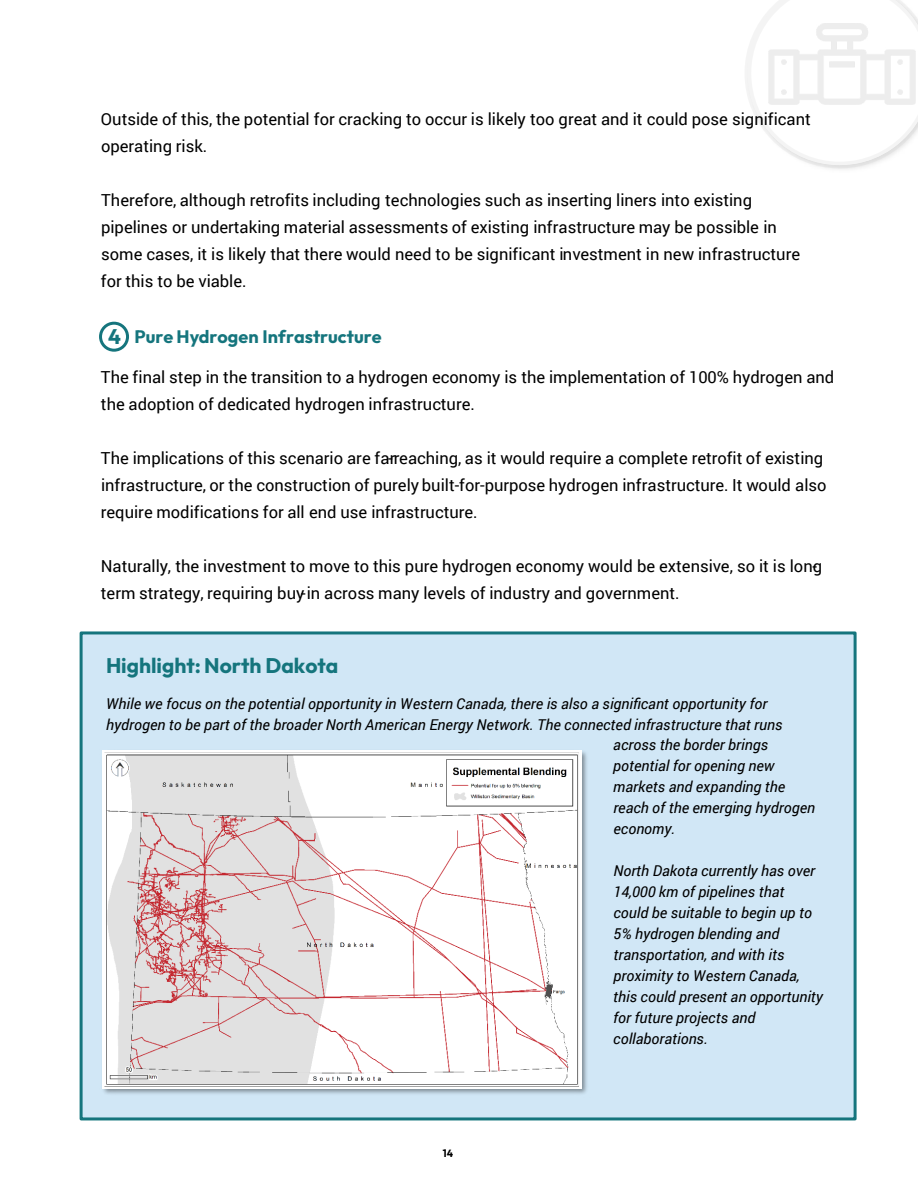
<style>
.page{position:relative;width:918px;height:1188px;background:#fff}
.page>*{position:absolute;margin:0;border:0;box-sizing:border-box;transform-origin:0 0}
.t1{font:700 21px "Outfit";letter-spacing:-.005em;color:#15757d}
.t2{font:700 18px "Outfit";color:#15757d}
.t3{font:16.5px/27px "Roboto";color:#000}
.t4{font:italic 15px/21px "Roboto";color:#000}
.t5{font:700 10.5px "Outfit";color:#000}
.s1{font-size:21px}
</style>
<div class="page">
<svg style="left:745px;top:11px;width:173px;height:157px"></svg>
<img style="left:769px;top:0;width:146px;height:143px">
<div style="left:99px;top:322px;width:30px;height:30px;border:3px solid #15757d;border-radius:50%"></div>
<div style="left:80px;top:631px;width:777px;height:489px;background:#d1e7f6;border:3px solid #15757d"></div>
<img style="left:103px;top:750px;width:484px;height:344px">
<img style="left:102px;top:750px;width:479px;height:339px">
<p class="t3" style="left:101px;top:105px;width:711px">Outside of this, the potential for cracking to occur is likely too great and it could pose significant operating risk.</p>
<p class="t3" style="left:101px;top:186px;width:701px">Therefore, although retrofits including technologies such as inserting liners into existing pipelines or undertaking material assessments of existing infrastructure may be possible in some cases, it is likely that there would need to be significant investment in new infrastructure for this to be viable.</p>
<p class="t2" style="left:108px;top:327px;width:275px"><span class="s1">4</span> Pure Hydrogen Infrastructure</p>
<p class="t3" style="left:101px;top:363px;width:735px">The final step in the transition to a hydrogen economy is the implementation of 100% hydrogen and the adoption of dedicated hydrogen infrastructure.</p>
<p class="t3" style="left:101px;top:444px;width:727px">The implications of this scenario are far-reaching, as it would require a complete retrofit of existing infrastructure, or the construction of purely built-for-purpose hydrogen infrastructure. It would also require modifications for all end use infrastructure.</p>
<p class="t3" style="left:101px;top:552px;width:723px">Naturally, the investment to move to this pure hydrogen economy would be extensive, so it is lon-g term strategy, requiring buy-in across many levels of industry and government.</p>
<p class="t1" style="left:106px;top:654px;width:234px">Highlight: North Dakota</p>
<p class="t4" style="left:106px;top:692px;width:663px">While we focus on the potential opportunity in Western Canada, there is also a significant opportunity for</p>
<p class="t4" style="left:106px;top:713px;width:678px">hydrogen to be part of the broader North American Energy Network. The connected infrastructure that runs</p>
<p class="t4" style="left:613px;top:734px;width:156px">across the border brings</p>
<p class="t4" style="left:613px;top:755px;width:163px">potential for opening new</p>
<p class="t4" style="left:613px;top:776px;width:173px">markets and expanding the</p>
<p class="t4" style="left:613px;top:797px;width:203px">reach of the emerging hydrogen</p>
<p class="t4" style="left:613px;top:818px;width:64px">economy.</p>
<p class="t4" style="left:613px;top:860px;width:211px">North Dakota currently has over<br>14,000 km of pipelines that<br>could be suitable to begin up to<br>5% hydrogen blending and transportation, and with its proximity to Western Canada, this could present an opportunity for future projects and collaborations.</p>
<p class="t5" style="left:443px;top:1147px;width:12px">14</p>
</div>
